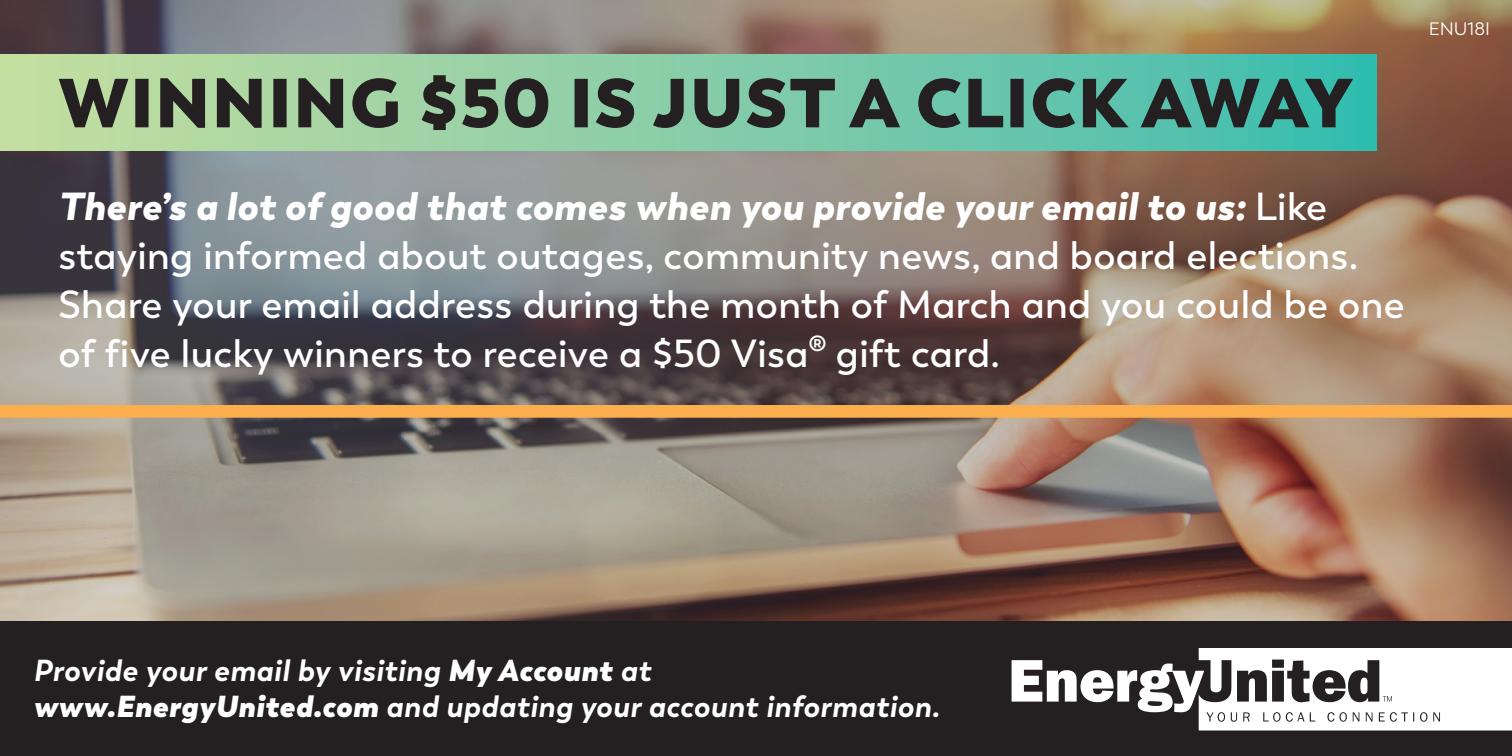
<style>
.page{position:relative;width:1512px;height:756px;background:#fff}
.page>*{position:absolute;margin:0;border:0;box-sizing:border-box;transform-origin:0 0}
.body__dark{font:600 39px/49.2px "Trenda";letter-spacing:.01em;color:#fff}
.body__dark-2{font:italic 700 30.3px/35.4px "Trenda";letter-spacing:.02em;color:#fff}
.t1{font:18px "Trenda";color:#fff}
.s1{font-weight:900;font-style:italic}
.s2{font-weight:800}
</style>
<div class="page">
<img style="left:0;top:0;width:1512px;height:621px">
<svg style="left:0;top:405px;width:1512px;height:13px;background:#f7ac4e"></svg>
<svg style="left:0;top:55px;width:1377px;height:96px;background:#85cda8"></svg>
<svg style="left:59px;top:75px;width:1294px;height:55px;background:#59806d"></svg>
<div style="left:0;top:621px;width:1512px;height:135px;background:#241f21"></div>
<svg style="left:1012px;top:648px;width:500px;height:83px"></svg>
<p class="t1" style="left:1429px;top:18px;width:63px">ENU18I</p>
<p class="body__dark" style="left:58px;top:182px;width:1301px"><span class="s1">There’s a lot of good that comes when you provide your email to us:</span> Like staying informed about outages, community news, and board elections.</p>
<p class="body__dark" style="left:58px;top:280px;width:1348px">Share your email address during the month of March and you could be one of five lucky winners to receive a $50 Visa® gift card.</p>
<p class="body__dark-2" style="left:33px;top:654px;width:908px">Provide your email by visiting <span class="s2">My Account</span> at <span class="s2">www.EnergyUnited.com</span> and updating your account information.</p>
</div>
